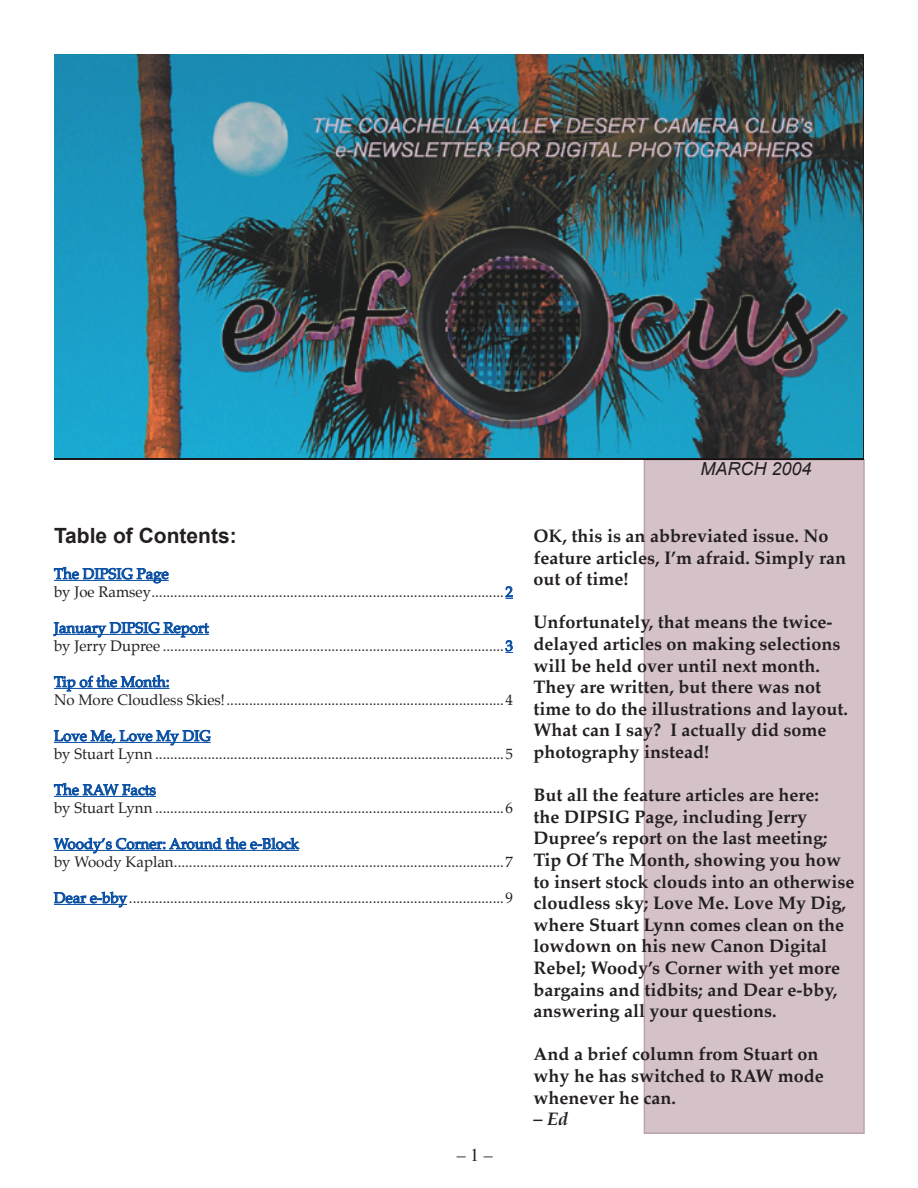
<style>
.page{position:relative;width:918px;height:1188px;background:#fff}
.page>*{position:absolute;margin:0;border:0;box-sizing:border-box;transform-origin:0 0}
.t1{font:700 21px "Arial";color:#231f20}
.t2{font:700 18px/21.6px "Palatino";color:#231f20}
.t3{font:italic 18px "Arial";color:#231f20}
.t4{font:18px "Times";color:#231f20}
.t5{font:italic 700 18px "Palatino";color:#231f20}
.t6{font:15px/18px "Palatino";color:#231f20}
.t7{font:15px "Palatino";color:#094fa3}
.s1{color:#094fa3}
.s2{font-style:normal}
</style>
<div class="page">
<div style="left:644px;top:460px;width:220px;height:673px;background:#d4c2c8"></div>
<div style="left:644px;top:459px;width:221px;height:675px;border:2px solid #bea4a8"></div>
<img style="left:54px;top:54px;width:809px;height:404px">
<svg style="left:54px;top:566px;width:115px;height:18px"></svg>
<svg style="left:505px;top:586px;width:8px;height:13px"></svg>
<svg style="left:53px;top:621px;width:157px;height:17px"></svg>
<svg style="left:505px;top:640px;width:8px;height:13px"></svg>
<svg style="left:54px;top:674px;width:115px;height:18px"></svg>
<svg style="left:54px;top:729px;width:157px;height:17px"></svg>
<svg style="left:54px;top:782px;width:102px;height:15px"></svg>
<svg style="left:53px;top:836px;width:247px;height:18px"></svg>
<svg style="left:53px;top:891px;width:75px;height:17px"></svg>
<p class="t3" style="left:700px;top:459px;width:113px">MARCH 2004</p>
<h1 class="t1" style="left:54px;top:524px;width:184px">Table of Contents:</h1>
<p class="t6" style="left:54px;top:566px;width:460px"><span class="s1">The DIPSIG Page<br></span>by Joe Ramsey ..............................................................................................<span class="s1">2</span></p>
<p class="t6" style="left:54px;top:620px;width:460px"><span class="s1">January DIPSIG Report<br></span>by Jerry Dupree ...........................................................................................<span class="s1">3</span></p>
<p class="t7" style="left:54px;top:672px;width:117px">Tip of the Month:</p>
<p class="t6" style="left:54px;top:692px;width:460px">No More Cloudless Skies! ..........................................................................4</p>
<p class="t7" style="left:54px;top:726px;width:158px">Love Me, Love My DIG</p>
<p class="t6" style="left:54px;top:746px;width:460px">by Stuart Lynn .............................................................................................5</p>
<p class="t7" style="left:54px;top:780px;width:103px">The RAW Facts</p>
<p class="t6" style="left:54px;top:800px;width:460px">by Stuart Lynn .............................................................................................6</p>
<p class="t7" style="left:54px;top:834px;width:246px">Woody’s Corner: Around the e-Block</p>
<p class="t6" style="left:54px;top:854px;width:460px">by Woody Kaplan ........................................................................................7</p>
<p class="t6" style="left:54px;top:890px;width:460px"><span class="s1">Dear e-bby</span> ....................................................................................................9</p>
<p class="t4" style="left:457px;top:1144px;width:37px">– 1 –</p>
<p class="t2" style="left:534px;top:527px;width:314px">OK, this is an abbreviated issue. No feature articles, I’m afraid. Simply ran out of time!</p>
<p class="t2" style="left:534px;top:613px;width:316px">Unfortunately, that means the twice&shy;delayed articles on making selections will be held over until next month.<br>They are written, but there was not time to do the illustrations and layout.<br>What can I say? I actually did some photography instead!</p>
<p class="t2" style="left:534px;top:786px;width:322px">But all the feature articles are here:<br>the DIPSIG Page, including Jerry Dupree’s report on the last meeting; Tip Of The Month, showing you how to insert stock clouds into an otherwise cloudless sky; Love Me. Love My Dig, where Stuart Lynn comes clean on the lowdown on his new Canon Digital Rebel; Woody’s Corner with yet more bargains and tidbits; and Dear e-bby, answering all your questions.</p>
<p class="t2" style="left:534px;top:1045px;width:292px">And a brief column from Stuart on why he has switched to RAW mode whenever he can.</p>
<p class="t5" style="left:534px;top:1108px;width:36px"><span class="s2">–</span> Ed</p>
</div>
